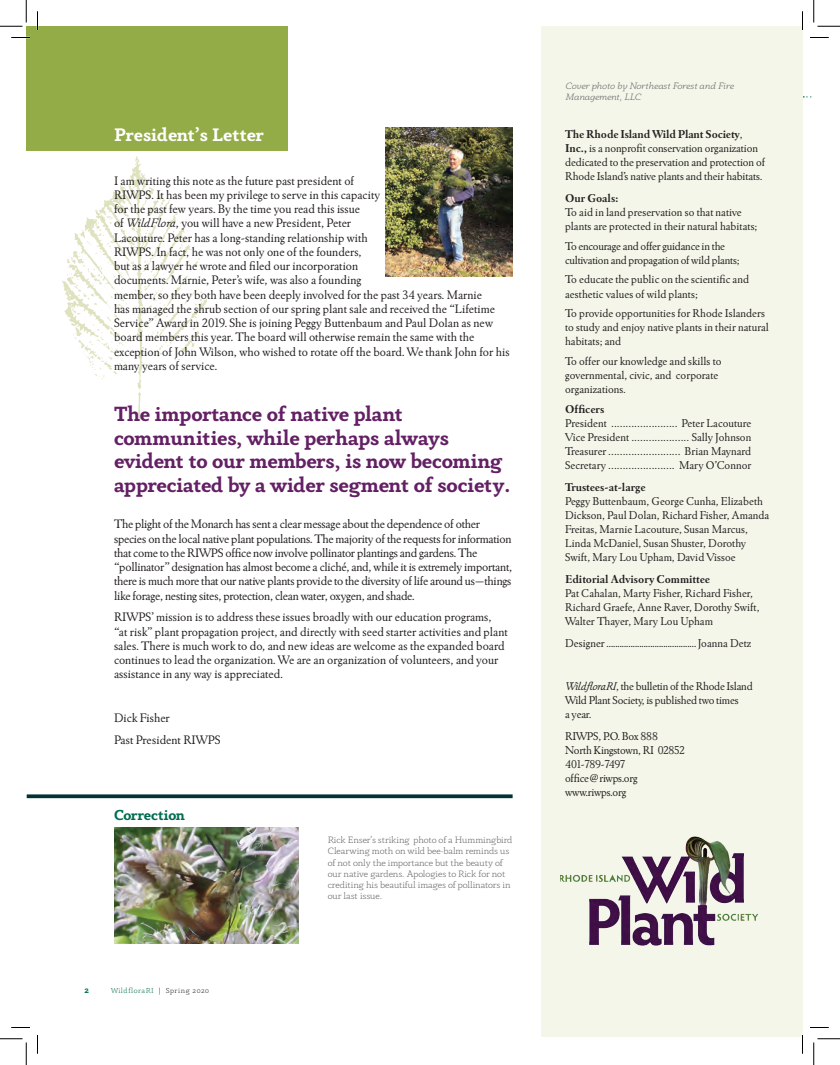
<style>
.page{position:relative;width:840px;height:1065px;background:#fff}
.page>*{position:absolute;margin:0;border:0;box-sizing:border-box;transform-origin:0 0}
.Chd{font:700 21.25px/23.8px "Anaphora";letter-spacing:-.01em;color:#632064}
.BOD{font:700 18.75px "Anaphora";color:#fff}
.Chd-2{font:700 15px "Anaphora";letter-spacing:-.02em;color:#016c50}
.BOD-2{font:12.88px/14.2px "Winchester New ITC";color:#231f20}
.BOD-3{font:12.88px/14.2px "Winchester New ITC";letter-spacing:-.02em;color:#231f20}
.BOD-4{font:11.88px/14.1px "Winchester New ITC";color:#231f20}
.BOD-5{font:11.88px/14.1px "Winchester New ITC";letter-spacing:-.02em;color:#231f20}
.BOD-6{font:700 11.88px "Winchester New ITC";color:#231f20}
.t1{font:300 9.5px/11.2px "Anaphora";letter-spacing:-.01em;color:#636366}
.t2{font:italic 300 9.5px/11.2px "Anaphora";color:#636366}
.t3{font:700 8.75px "Anaphora";color:#016c50}
.t4{font:300 7.5px "Anaphora";letter-spacing:.07em;color:#016c50}
.s1{font-style:italic}
.s2{color:#231f20}
.s3{font-weight:700}
</style>
<div class="page">
<svg style="left:803px;top:96px;width:9px;height:2px"></svg>
<div style="left:541px;top:26px;width:261px;height:1011px;background:#f5f6ea"></div>
<img style="left:560px;top:836px;width:198px;height:110px">
<div style="left:26px;top:26px;width:262px;height:125px;background:#94ac48"></div>
<img style="left:62px;top:156px;width:144px;height:264px">
<img style="left:386px;top:128px;width:127px;height:149px">
<svg style="left:27px;top:794px;width:486px;height:4px;background:#1a4848"></svg>
<img style="left:114px;top:828px;width:185px;height:116px">
<svg style="left:11px;top:37px;width:19px;height:1px"></svg>
<svg style="left:810px;top:37px;width:19px;height:1px"></svg>
<svg style="left:11px;top:1027px;width:19px;height:1px"></svg>
<svg style="left:810px;top:1027px;width:19px;height:1px"></svg>
<svg style="left:37px;top:11px;width:1px;height:19px"></svg>
<svg style="left:37px;top:1035px;width:1px;height:19px"></svg>
<svg style="left:802px;top:11px;width:1px;height:19px"></svg>
<svg style="left:802px;top:1035px;width:1px;height:19px"></svg>
<svg style="left:0;top:0;width:27px;height:27px"></svg>
<svg style="left:0;top:1039px;width:27px;height:26px"></svg>
<svg style="left:814px;top:0;width:26px;height:27px"></svg>
<svg style="left:814px;top:1039px;width:26px;height:26px"></svg>
<p class="BOD" style="left:114px;top:123px;width:152px">President’s Letter</p>
<p class="BOD-2" style="left:114px;top:173px;width:397px">I am writing this note as the future past president of<br>RIWPS. It has been my privilege to serve in this capacity<br>for the past few years. By the time you read this issue<br>of <span class="s1">WildFlora</span>, you will have a new President, Peter<br>Lacouture. Peter has a long-standing relationship with<br>RIWPS. In fact, he was not only one of the founders,<br>but as a lawyer he wrote and filed our incorporation<br>documents. Marnie, Peter’s wife, was also a founding<br>member, so they both have been deeply involved for the past 34 years. Marnie<br>has managed the shrub section of our spring plant sale and received the “Lifetime Service” Award in 2019. She is joining Peggy Buttenbaum and Paul Dolan as new board members this year. The board will otherwise remain the same with the exception of John Wilson, who wished to rotate off the board. We thank John for his many years of service.</p>
<p class="Chd" style="left:114px;top:402px;width:398px">The importance of native plant communities, while perhaps always evident to our members, is now becoming appreciated by a wider segment of society.</p>
<p class="BOD-3" style="left:114px;top:517px;width:400px">The plight of the Monarch has sent a clear message about the dependence of other species on the local native plant populations. The majority of the requests for information that come to the RIWPS office now involve pollinator plantings and gardens. The “pollinator” designation has almost become a cliché, and, while it is extremely important, there is much more that our native plants provide to the diversity of life around us—things like forage, nesting sites, protection, clean water, oxygen, and shade.</p>
<p class="BOD-2" style="left:114px;top:610px;width:395px">RIWPS’ mission is to address these issues broadly with our education programs, “at risk” plant propagation project, and directly with seed starter activities and plant sales. There is much work to do, and new ideas are welcome as the expanded board continues to lead the organization. We are an organization of volunteers, and your assistance in any way is appreciated.</p>
<p class="BOD-2" style="left:114px;top:710px;width:57px">Dick Fisher</p>
<p class="BOD-2" style="left:114px;top:732px;width:108px">Past President RIWPS</p>
<p class="Chd-2" style="left:114px;top:805px;width:73px">Correction</p>
<p class="t3" style="left:84px;top:984px;width:6px">2</p>
<p class="t4" style="left:111px;top:985px;width:100px">WildfloraRI <span class="s2">| Spring 2020</span></p>
<p class="t1" style="left:328px;top:835px;width:186px">Rick Enser’s striking photo of a Hummingbird Clearwing moth on wild bee-balm reminds us of not only the importance but the beauty of our native gardens. Apologies to Rick for not crediting his beautiful images of pollinators in our last issue.</p>
<p class="t2" style="left:565px;top:80px;width:170px">Cover photo by Northeast Forest and Fire<br>Management, LLC</p>
<p class="BOD-4" style="left:565px;top:126px;width:202px"><span class="s3">The Rhode Island Wild Plant Society</span>, <span class="s3">Inc.,</span> is a nonprofit conservation organization dedicated to the preservation and protection of Rhode Island’s native plants and their habitats.</p>
<p class="BOD-4" style="left:565px;top:190px;width:194px"><span class="s3">Our Goals:<br></span>To aid in land preservation so that native plants are protected in their natural habitats;</p>
<p class="BOD-5" style="left:565px;top:238px;width:176px">To encourage and offer guidance in the cultivation and propagation of wild plants;</p>
<p class="BOD-4" style="left:565px;top:272px;width:185px">To educate the public on the scientific and aesthetic values of wild plants;</p>
<p class="BOD-4" style="left:565px;top:306px;width:205px">To provide opportunities for Rhode Islanders to study and enjoy native plants in their natural habitats; and</p>
<p class="BOD-4" style="left:565px;top:354px;width:158px">To offer our knowledge and skills to governmental, civic, and corporate organizations.</p>
<p class="BOD-6" style="left:565px;top:402px;width:41px">Officers</p>
<p class="BOD-4" style="left:565px;top:416px;width:188px;text-align:justify">President ....................... Peter Lacouture Vice President .................... Sally Johnson Treasurer ......................... Brian Maynard Secretary ....................... Mary O’Connor</p>
<p class="BOD-4" style="left:565px;top:480px;width:206px"><span class="s3">Trustees-at-large<br></span>Peggy Buttenbaum, George Cunha, Elizabeth Dickson, Paul Dolan, Richard Fisher, Amanda Freitas, Marnie Lacouture, Susan Marcus, Linda McDaniel, Susan Shuster, Dorothy Swift, Mary Lou Upham, David Vissoe</p>
<p class="BOD-4" style="left:565px;top:572px;width:196px"><span class="s3">Editorial Advisory Committee<br></span>Pat Cahalan, Marty Fisher, Richard Fisher, Richard Graefe, Anne Raver, Dorothy Swift, Walter Thayer, Mary Lou Upham</p>
<p class="BOD-4" style="left:565px;top:636px;width:188px">Designer.........................................Joanna Detz</p>
<p class="BOD-5" style="left:565px;top:679px;width:189px"><span class="s1">WildfloraRI</span>, the bulletin of the Rhode Island<br>Wild Plant Society, is published two times<br>a year.</p>
<p class="BOD-5" style="left:565px;top:729px;width:121px">RIWPS, P.O. Box 888<br>North Kingstown, RI 02852<br>401-789-7497 office@riwps.org www.riwps.org</p>
</div>
